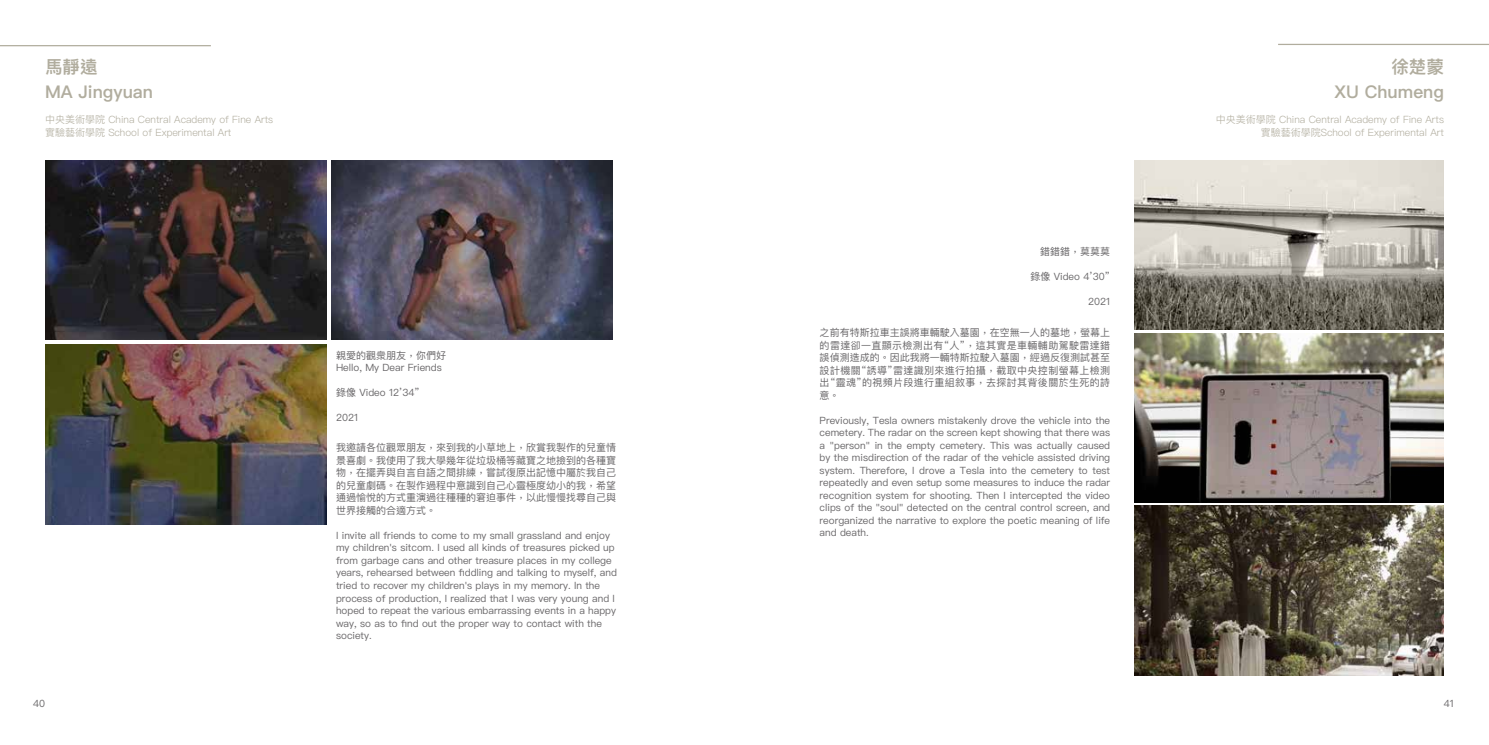
<style>
.page{position:relative;width:1489px;height:745px;background:#fff}
.page>*{position:absolute;margin:0;border:0;box-sizing:border-box;transform-origin:0 0}
.t1{font:600 17.5px/25px "Ping Fang HK";color:#b1ad9e}
.t2{font:10px/12.5px "Ping Fang HK";color:#696769;text-align:justify}
.t3{font:300 10px/12.5px "Ping Fang HK";color:#b1ad9e}
</style>
<div class="page">
<img style="left:1134px;top:160px;width:309px;height:169px">
<img style="left:45px;top:160px;width:281px;height:179px">
<img style="left:331px;top:160px;width:281px;height:179px">
<img style="left:45px;top:344px;width:281px;height:180px">
<img style="left:1134px;top:333px;width:309px;height:169px">
<img style="left:1134px;top:505px;width:309px;height:169px">
<hr style="left:0;top:45px;width:211px;height:1px;background:#b1ad9e">
<hr style="left:1277px;top:44px;width:211px;height:1px;background:#b1ad9e">
<h1 class="t1" style="left:45px;top:54px;width:110px">馬靜遠<br>MA Jingyuan</h1>
<p class="t3" style="left:45px;top:113px;width:230px">中央美術學院 China Central Academy of Fine Arts實驗藝術學院 School of Experimental Art</p>
<p class="t2" style="left:33px;top:696px;width:13px">40</p>
<p class="t2" style="left:336px;top:348px;width:111px">親愛的觀衆朋友，你們好<br>Hello, My Dear Friends</p>
<p class="t2" style="left:336px;top:386px;width:85px">錄像 Video 12’34”</p>
<p class="t2" style="left:336px;top:411px;width:24px">2021</p>
<p class="t2" style="left:336px;top:441px;width:281px">我邀請各位觀眾朋友，來到我的小草地上，欣賞我製作的兒童情景喜劇。我使用了我大學幾年從垃圾桶等藏寶之地撿到的各種寶物，在擺弄與自言自語之間排練，嘗試復原出記憶中屬於我自己的兒童劇碼。在製作過程中意識到自己心靈極度幼小的我，希望通過愉悅的方式重演過往種種的窘迫事件，以此慢慢找尋自己與世界接觸的合適方式。</p>
<p class="t2" style="left:336px;top:528px;width:282px;text-align:left">I invite all friends to come to my small grassland and enjoy my children's sitcom. I used all kinds of treasures picked up from garbage cans and other treasure places in my college years, rehearsed between fiddling and talking to myself, and tried to recover my children's plays in my memory. In the process of production, I realized that I was very young and I hoped to repeat the various embarrassing events in a happy way, so as to find out the proper way to contact with the society.</p>
<p class="t2" style="left:1040px;top:244px;width:71px">錯錯錯，莫莫莫</p>
<p class="t2" style="left:1030px;top:269px;width:81px">錄像 Video 4’30”</p>
<p class="t2" style="left:1088px;top:294px;width:24px">2021</p>
<p class="t2" style="left:819px;top:326px;width:292px">之前有特斯拉車主誤將車輛駛入墓園，在空無一人的墓地，螢幕上的雷達卻一直顯示檢測出有“人”，這其實是車輛輔助駕駛雷達錯誤偵測造成的。因此我將一輛特斯拉駛入墓園，經過反復測試甚至設計機關“誘導”雷達識別來進行拍攝，截取中央控制螢幕上檢測出“靈魂”的視頻片段進行重組敘事，去探討其背後關於生死的詩意。</p>
<p class="t2" style="left:819px;top:413px;width:292px">Previously, Tesla owners mistakenly drove the vehicle into the cemetery. The radar on the screen kept showing that there was a "person" in the empty cemetery. This was actually caused by the misdirection of the radar of the vehicle assisted driving system. Therefore, I drove a Tesla into the cemetery to test repeatedly and even setup some measures to induce the radar recognition system for shooting. Then I intercepted the video clips of the "soul" detected on the central control screen, and reorganized the narrative to explore the poetic meaning of life and death.</p>
<h1 class="t1" style="left:1334px;top:54px;width:111px;text-align:right">徐楚蒙<br>XU Chumeng</h1>
<p class="t3" style="left:1215px;top:113px;width:230px;text-align:right">中央美術學院 China Central Academy of Fine Arts實驗藝術學院School of Experimental Art</p>
<p class="t2" style="left:1443px;top:696px;width:12px">41</p>
</div>
